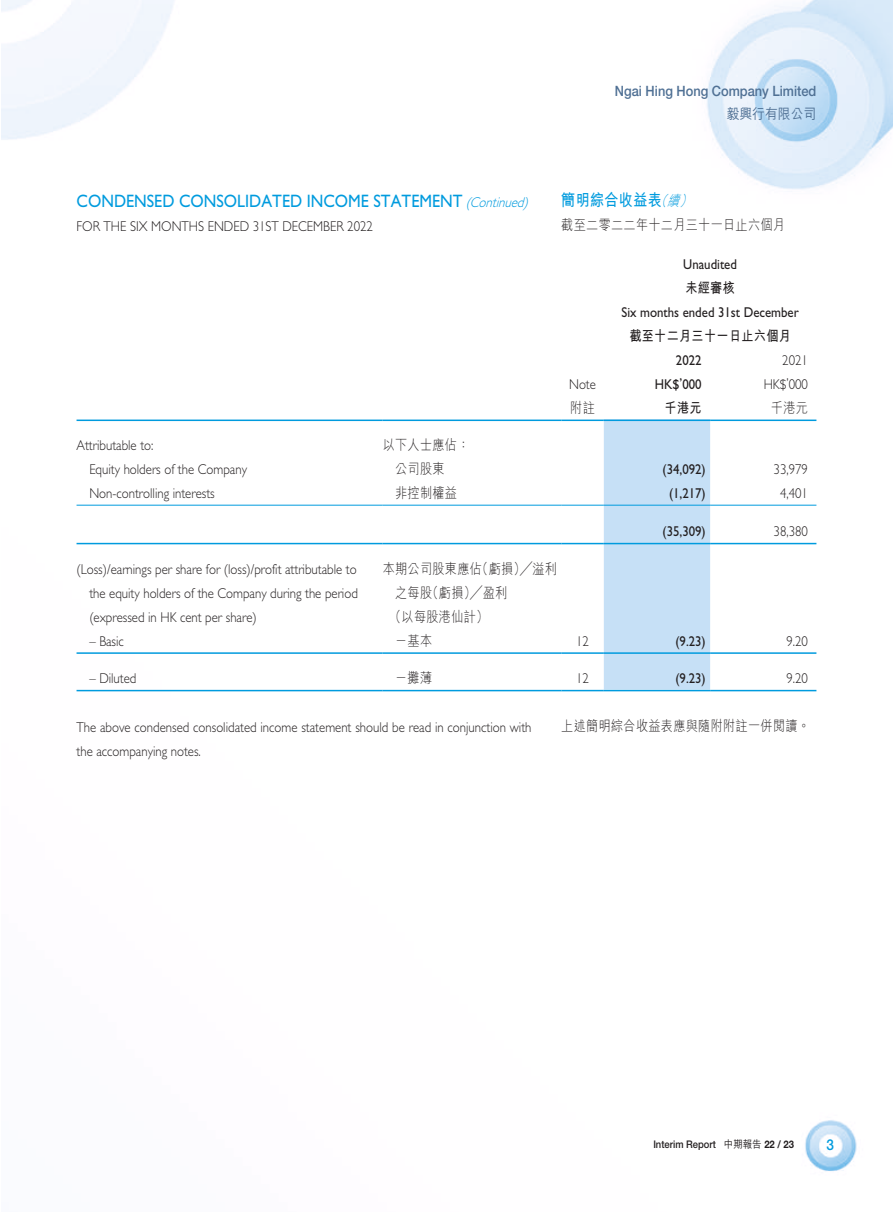
<style>
.page{position:relative;width:893px;height:1212px;background:#fff}
.page>*{position:absolute;margin:0;border:0;box-sizing:border-box;transform-origin:0 0}
._3__標題{font:18px "Gill Sans Std";color:#009bde;scale:.9 1}
._8__標題-_C{font:700 16.5px "M Hei HK";letter-spacing:.03em;color:#009bde;scale:.85 1}
.t1{font:500 15px "Helvetica Neue LT Std";color:#009bde;scale:.9 1}
._1__內文{font:300 14.25px/24px "Gill Sans Std";color:#231f20;scale:.9 1}
._6__內文-_C{font:300 14.25px "M Hei HK";letter-spacing:.03em;color:#231f20;scale:.85 1}
._1__內文-2{font:14.25px "Gill Sans Std";color:#231f20;scale:.9 1}
.t2{font:500 14.25px "Helvetica Neue LT Std";color:#4f7094;scale:.9 1}
._6__內文-_C-2{font:700 14.25px "M Hei HK";letter-spacing:.03em;color:#231f20;scale:.85 1}
.t3{font:500 14.25px "M Hei HK";color:#4f7094;scale:.9 1}
.t4{font:500 10.5px "Helvetica Neue LT Std";color:#231f20;scale:.9 1}
.s1{font-weight:300;font-style:italic;font-size:14.25px}
.s2{font-family:"M Hei HK"}
.s3{font-weight:700}
</style>
<div class="page">
<img style="left:1px;top:0;width:892px;height:1171px">
<div style="left:604px;top:421px;width:106px;height:268px;background:#c6e0f6"></div>
<hr style="left:77px;top:419px;width:306px;height:2px;background:#009bde">
<hr style="left:383px;top:419px;width:178px;height:2px;background:#009bde">
<hr style="left:561px;top:419px;width:43px;height:2px;background:#009bde">
<hr style="left:604px;top:419px;width:106px;height:2px;background:#009bde">
<hr style="left:710px;top:419px;width:106px;height:2px;background:#009bde">
<hr style="left:77px;top:505px;width:306px;height:1px;background:#009bde">
<hr style="left:383px;top:505px;width:178px;height:1px;background:#009bde">
<hr style="left:561px;top:505px;width:43px;height:1px;background:#009bde">
<hr style="left:604px;top:505px;width:106px;height:1px;background:#009bde">
<hr style="left:710px;top:505px;width:106px;height:1px;background:#009bde">
<hr style="left:77px;top:543px;width:306px;height:1px;background:#009bde">
<hr style="left:383px;top:543px;width:178px;height:1px;background:#009bde">
<hr style="left:561px;top:543px;width:43px;height:1px;background:#009bde">
<hr style="left:604px;top:543px;width:106px;height:1px;background:#009bde">
<hr style="left:710px;top:543px;width:106px;height:1px;background:#009bde">
<hr style="left:77px;top:652px;width:306px;height:2px;background:#009bde">
<hr style="left:383px;top:652px;width:178px;height:2px;background:#009bde">
<hr style="left:561px;top:652px;width:43px;height:2px;background:#009bde">
<hr style="left:604px;top:652px;width:106px;height:2px;background:#009bde">
<hr style="left:710px;top:652px;width:106px;height:2px;background:#009bde">
<hr style="left:77px;top:690px;width:306px;height:1px;background:#009bde">
<hr style="left:383px;top:690px;width:178px;height:1px;background:#009bde">
<hr style="left:561px;top:690px;width:43px;height:1px;background:#009bde">
<hr style="left:604px;top:690px;width:106px;height:1px;background:#009bde">
<hr style="left:710px;top:690px;width:106px;height:1px;background:#009bde">
<p class="_3__標題" style="left:77px;top:191px;width:508px">CONDENSED CONSOLIDATED INCOME STATEMENT <span class="s1">(Continued)</span></p>
<p class="_1__內文" style="left:77px;top:215px;width:331px">FOR THE SIX MONTHS ENDED 31ST DECEMBER 2022</p>
<p class="t2" style="left:615px;top:82px;width:225px">Ngai Hing Hong Company Limited</p>
<p class="t3" style="left:727px;top:104px;width:101px">毅興行有限公司</p>
<p class="_8__標題-_C" style="left:561px;top:188px;width:159px">簡明綜合收益表<span class="s1">（續）</span></p>
<p class="_6__內文-_C" style="left:561px;top:218px;width:265px">截至二零二二年十二月三十一日止六個月</p>
<p class="_1__內文-2" style="left:683px;top:256px;width:61px">Unaudited</p>
<p class="_6__內文-_C-2" style="left:685px;top:277px;width:60px">未經審核</p>
<p class="_1__內文-2" style="left:621px;top:304px;width:198px">Six months ended 31st December</p>
<p class="_6__內文-_C-2" style="left:629px;top:325px;width:192px">截至十二月三十一日止六個月</p>
<p class="_1__內文-2" style="left:676px;top:352px;width:30px">2022</p>
<p class="_1__內文" style="left:782px;top:348px;width:30px">2021</p>
<p class="_1__內文" style="left:569px;top:372px;width:31px">Note</p>
<p class="_1__內文-2" style="left:655px;top:376px;width:53px">HK$’000</p>
<p class="_1__內文" style="left:764px;top:372px;width:51px">HK$’000</p>
<p class="_6__內文-_C" style="left:570px;top:400px;width:30px">附註</p>
<p class="_6__內文-_C-2" style="left:665px;top:397px;width:45px">千港元</p>
<p class="_6__內文-_C" style="left:771px;top:400px;width:45px">千港元</p>
<p class="_1__內文" style="left:77px;top:434px;width:87px">Attributable to:</p>
<p class="_6__內文-_C" style="left:383px;top:438px;width:104px">以下人士應佔：</p>
<p class="_1__內文" style="left:89px;top:458px;width:177px">Equity holders of the Company</p>
<p class="_6__內文-_C" style="left:395px;top:462px;width:60px">公司股東</p>
<p class="_1__內文-2" style="left:663px;top:461px;width:49px">(34,092)</p>
<p class="_1__內文" style="left:774px;top:458px;width:40px">33,979</p>
<p class="_1__內文" style="left:89px;top:482px;width:141px">Non-controlling interests</p>
<p class="_6__內文-_C" style="left:395px;top:486px;width:74px">非控制權益</p>
<p class="_1__內文-2" style="left:669px;top:485px;width:42px">(1,217)</p>
<p class="_1__內文" style="left:780px;top:482px;width:33px">4,401</p>
<p class="_1__內文-2" style="left:663px;top:523px;width:49px">(35,309)</p>
<p class="_1__內文" style="left:774px;top:520px;width:40px">38,380</p>
<p class="_1__內文" style="left:77px;top:557px;width:313px">(Loss)/earnings per share for (loss)/profit attributable to</p>
<p class="_1__內文" style="left:89px;top:581px;width:300px">the equity holders of the Company during the period</p>
<p class="_1__內文" style="left:89px;top:605px;width:188px">(expressed in HK cent per share)</p>
<p class="_6__內文-_C" style="left:383px;top:561px;width:207px">本期公司股東應佔（虧損）╱溢利</p>
<p class="_6__內文-_C" style="left:395px;top:585px;width:133px">之每股（虧損）╱盈利</p>
<p class="_6__內文-_C" style="left:389px;top:609px;width:118px">（以每股港仙計）</p>
<p class="_1__內文" style="left:89px;top:629px;width:40px">– Basic</p>
<p class="_6__內文-_C" style="left:395px;top:633px;width:45px">－基本</p>
<p class="_1__內文" style="left:576px;top:629px;width:16px">12</p>
<p class="_1__內文-2" style="left:675px;top:633px;width:35px">(9.23)</p>
<p class="_1__內文" style="left:786px;top:629px;width:25px">9.20</p>
<p class="_1__內文" style="left:89px;top:667px;width:54px">– Diluted</p>
<p class="_6__內文-_C" style="left:395px;top:671px;width:45px">－攤薄</p>
<p class="_1__內文" style="left:576px;top:667px;width:16px">12</p>
<p class="_1__內文-2" style="left:675px;top:670px;width:35px">(9.23)</p>
<p class="_1__內文" style="left:786px;top:667px;width:25px">9.20</p>
<p class="_1__內文" style="left:77px;top:716px;width:507px">The above condensed consolidated income statement should be read in conjunction with the accompanying notes.</p>
<p class="_6__內文-_C" style="left:561px;top:719px;width:294px">上述簡明綜合收益表應與隨附附註一併閱讀。</p>
<p class="t4" style="left:653px;top:1138px;width:158px">Interim Report <span class="s2">中期報告</span> <span class="s3">22 / 23</span></p>
<p class="t1" style="left:826px;top:1136px;width:10px">3</p>
</div>
